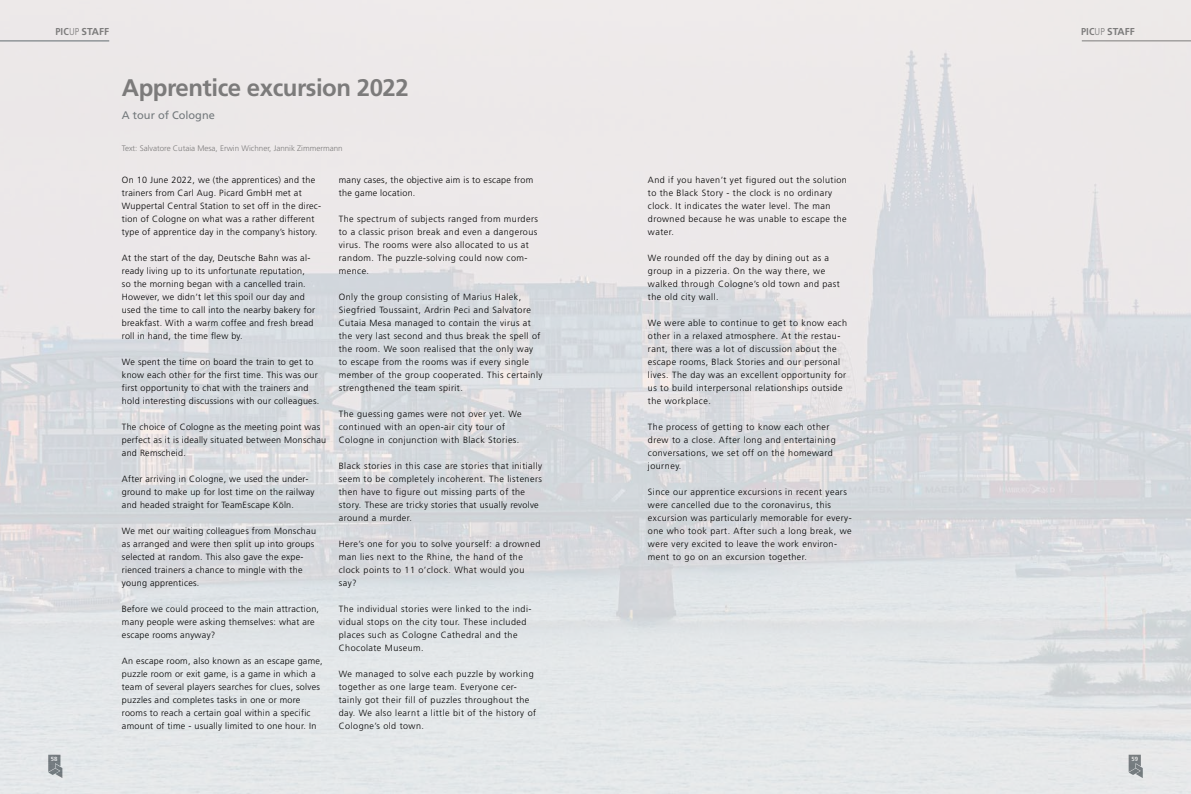
<style>
.page{position:relative;width:1191px;height:794px;background:#fff}
.page>*{position:absolute;margin:0;border:0;box-sizing:border-box;transform-origin:0 0}
.t1{font:700 24px "Frutiger LT Std";letter-spacing:-.02em;color:#7c7b7b}
.t2{font:11px "Frutiger LT Std";color:#73797c}
.t3{font:700 10px "Frutiger LT Std";color:#7c7b7b}
.t4{font:300 9px/13px "Frutiger LT Std";letter-spacing:.05em;color:#000}
.t5{font:300 9px/13px "Frutiger LT Std";letter-spacing:.03em;color:#000}
.t6{font:300 8px "Frutiger LT Std";color:#7c7b7b}
.t7{font:700 6px "Frutiger LT Std";color:#fff}
.s1{font-stretch:condensed}
.s2{font-weight:300;font-stretch:condensed}
</style>
<div class="page">
<img style="left:0;top:0;width:1191px;height:794px">
<hr style="left:1081px;top:41px;width:110px;height:1px;background:#7c7b7b">
<hr style="left:0;top:41px;width:109px;height:1px;background:#73797c">
<p class="t3" style="left:55px;top:25px;width:55px"><span class="s1">PIC</span><span class="s2">UP</span> STAFF</p>
<p class="t3" style="left:1081px;top:25px;width:55px"><span class="s1">PIC</span><span class="s2">UP</span> STAFF</p>
<h1 class="t1" style="left:122px;top:74px;width:288px">Apprentice excursion 2022</h1>
<p class="t2" style="left:122px;top:109px;width:94px">A tour of Cologne</p>
<p class="t6" style="left:122px;top:143px;width:222px">Text: Salvatore Cutaia Mesa, Erwin Wichner, Jannik Zimmermann</p>
<p class="t5" style="left:122px;top:173px;width:201px">On 10 June 2022, we (the apprentices) and the trainers from Carl Aug. Picard GmbH met at Wuppertal Central Station to set off in the direc&shy;tion of Cologne on what was a rather different type of apprentice day in the company’s history.</p>
<p class="t5" style="left:122px;top:251px;width:195px">At the start of the day, Deutsche Bahn was al&shy;ready living up to its unfortunate reputation, so the morning began with a cancelled train.<br>However, we didn’t let this spoil our day and used the time to call into the nearby bakery for breakfast. With a warm coffee and fresh bread roll in hand, the time flew by.</p>
<p class="t5" style="left:122px;top:355px;width:199px">We spent the time on board the train to get to know each other for the first time. This was our first opportunity to chat with the trainers and hold interesting discussions with our colleagues.</p>
<p class="t5" style="left:122px;top:420px;width:206px">The choice of Cologne as the meeting point was perfect as it is ideally situated between Monschau and Remscheid.</p>
<p class="t5" style="left:122px;top:472px;width:194px">After arriving in Cologne, we used the under&shy;ground to make up for lost time on the railway and headed straight for TeamEscape Köln.</p>
<p class="t5" style="left:122px;top:524px;width:196px">We met our waiting colleagues from Monschau as arranged and were then split up into groups selected at random. This also gave the expe&shy;rienced trainers a chance to mingle with the young apprentices.</p>
<p class="t5" style="left:122px;top:602px;width:199px">Before we could proceed to the main attraction, many people were asking themselves: what are escape rooms anyway?</p>
<p class="t5" style="left:122px;top:654px;width:202px">An escape room, also known as an escape game, puzzle room or exit game, is a game in which a team of several players searches for clues, solves puzzles and completes tasks in one or more rooms to reach a certain goal within a specific amount of time - usually limited to one hour. In</p>
<p class="t5" style="left:339px;top:173px;width:196px">many cases, the objective aim is to escape from the game location.</p>
<p class="t4" style="left:339px;top:212px;width:201px">The spectrum of subjects ranged from murders to a classic prison break and even a dangerous virus. The rooms were also allocated to us at random. The puzzle-solving could now com&shy;mence.</p>
<p class="t4" style="left:339px;top:290px;width:205px">Only the group consisting of Marius Halek, Siegfried Toussaint, Ardrin Peci and Salvatore Cutaia Mesa managed to contain the virus at the very last second and thus break the spell of the room. We soon realised that the only way to escape from the rooms was if every single member of the group cooperated. This certainly strengthened the team spirit.</p>
<p class="t4" style="left:339px;top:407px;width:184px">The guessing games were not over yet. We continued with an open-air city tour of<br>Cologne in conjunction with Black Stories.</p>
<p class="t4" style="left:339px;top:459px;width:205px">Black stories in this case are stories that initially seem to be completely incoherent. The listeners then have to figure out missing parts of the story. These are tricky stories that usually revolve around a murder.</p>
<p class="t4" style="left:339px;top:537px;width:203px">Here’s one for you to solve yourself: a drowned man lies next to the Rhine, the hand of the clock points to 11 o’clock. What would you say?</p>
<p class="t4" style="left:339px;top:602px;width:194px">The individual stories were linked to the indi&shy;vidual stops on the city tour. These included places such as Cologne Cathedral and the Chocolate Museum.</p>
<p class="t4" style="left:339px;top:667px;width:199px">We managed to solve each puzzle by working together as one large team. Everyone cer&shy;tainly got their fill of puzzles throughout the day. We also learnt a little bit of the history of Cologne’s old town.</p>
<p class="t4" style="left:648px;top:173px;width:200px">And if you haven’t yet figured out the solution to the Black Story - the clock is no ordinary clock. It indicates the water level. The man drowned because he was unable to escape the water.</p>
<p class="t4" style="left:648px;top:251px;width:193px">We rounded off the day by dining out as a group in a pizzeria. On the way there, we walked through Cologne’s old town and past the old city wall.</p>
<p class="t4" style="left:648px;top:316px;width:201px">We were able to continue to get to know each other in a relaxed atmosphere. At the restau&shy;rant, there was a lot of discussion about the escape rooms, Black Stories and our personal lives. The day was an excellent opportunity for us to build interpersonal relationships outside the workplace.</p>
<p class="t4" style="left:648px;top:420px;width:189px">The process of getting to know each other drew to a close. After long and entertaining conversations, we set off on the homeward journey.</p>
<p class="t4" style="left:648px;top:485px;width:205px">Since our apprentice excursions in recent years were cancelled due to the coronavirus, this excursion was particularly memorable for every&shy;one who took part. After such a long break, we were very excited to leave the work environ&shy;ment to go on an excursion together.</p>
<p class="t7" style="left:51px;top:755px;width:8px">58</p>
<p class="t7" style="left:1131px;top:755px;width:8px">59</p>
</div>
